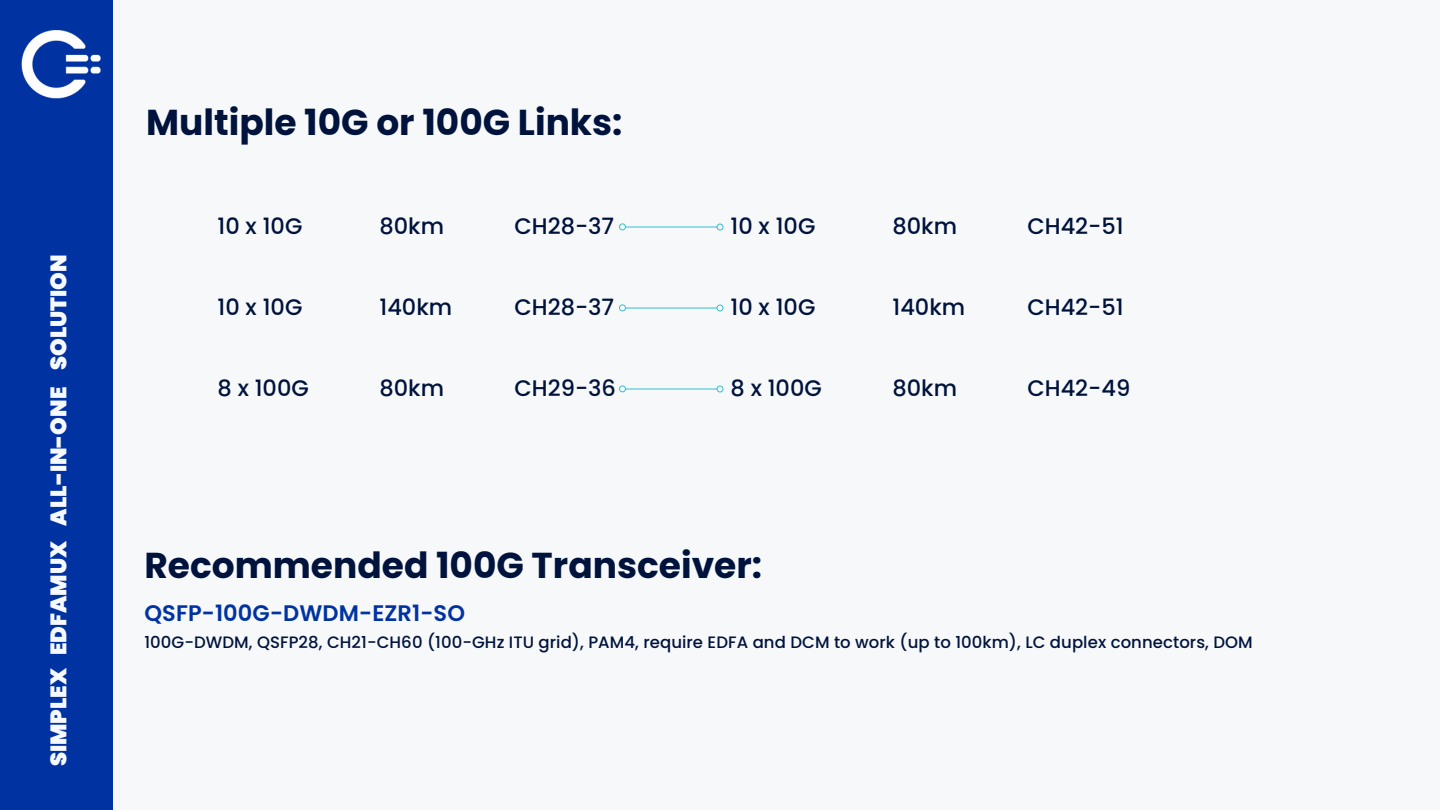
<style>
.page{position:relative;width:1440px;height:810px;background:#fff}
.page>*{position:absolute;margin:0;border:0;box-sizing:border-box;transform-origin:0 0}
.t1{font:700 36px "Poppins";color:#00133d}
.t2{font:500 22.5px "Poppins";color:#00133d}
.t3{font:900 22.5px "Poppins";color:#f6f9ff}
.t4{font:600 22.5px "Poppins";letter-spacing:.005em;color:#0033a1}
.t5{font:500 16.5px "Poppins";letter-spacing:.005em;color:#00133d}
</style>
<div class="page">
<div style="left:4px;top:0;width:1436px;height:810px;background:#f7f8f9"></div>
<div style="left:0;top:0;width:112px;height:810px;background:#0033a1"></div>
<img style="left:21px;top:30px;width:80px;height:69px">
<hr style="left:626px;top:308px;width:91px;height:1px;background:#32c0cf">
<svg style="left:717px;top:305px;width:6px;height:6px"></svg>
<div style="left:619px;top:304px;width:7px;height:7px;border:1px solid #32c0cf;border-radius:50%"></div>
<hr style="left:626px;top:389px;width:91px;height:1px;background:#32c0cf">
<svg style="left:717px;top:386px;width:6px;height:6px"></svg>
<div style="left:619px;top:386px;width:7px;height:6px;border:1px solid #32c0cf;border-radius:50%"></div>
<hr style="left:626px;top:227px;width:91px;height:1px;background:#32c0cf">
<svg style="left:717px;top:224px;width:6px;height:6px"></svg>
<div style="left:619px;top:223px;width:7px;height:7px;border:1px solid #32c0cf;border-radius:50%"></div>
<h2 class="t3" style="left:45px;top:766px;width:513px;rotate:-90deg">SIMPLEX EDFAMUX ALL-IN-ONE SOLUTION</h2>
<h1 class="t1" style="left:146px;top:102px;width:478px">Multiple 10G or 100G Links:</h1>
<h2 class="t2" style="left:218px;top:213px;width:86px">10 x 10G</h2>
<h2 class="t2" style="left:380px;top:213px;width:66px">80km</h2>
<h2 class="t2" style="left:514px;top:213px;width:101px">CH28-37</h2>
<h2 class="t2" style="left:730px;top:213px;width:86px">10 x 10G</h2>
<h2 class="t2" style="left:893px;top:213px;width:66px">80km</h2>
<h2 class="t2" style="left:1028px;top:213px;width:98px">CH42-51</h2>
<h2 class="t2" style="left:218px;top:294px;width:86px">10 x 10G</h2>
<h2 class="t2" style="left:380px;top:294px;width:74px">140km</h2>
<h2 class="t2" style="left:515px;top:294px;width:101px">CH28-37</h2>
<h2 class="t2" style="left:731px;top:294px;width:86px">10 x 10G</h2>
<h2 class="t2" style="left:893px;top:294px;width:74px">140km</h2>
<h2 class="t2" style="left:1028px;top:294px;width:98px">CH42-51</h2>
<h2 class="t2" style="left:218px;top:375px;width:93px">8 x 100G</h2>
<h2 class="t2" style="left:380px;top:375px;width:66px">80km</h2>
<h2 class="t2" style="left:515px;top:375px;width:103px">CH29-36</h2>
<h2 class="t2" style="left:731px;top:375px;width:93px">8 x 100G</h2>
<h2 class="t2" style="left:893px;top:375px;width:66px">80km</h2>
<h2 class="t2" style="left:1028px;top:375px;width:104px">CH42-49</h2>
<h1 class="t1" style="left:144px;top:544px;width:619px">Recommended 100G Transceiver:</h1>
<h2 class="t4" style="left:144px;top:600px;width:322px">QSFP-100G-DWDM-EZR1-SO</h2>
<p class="t5" style="left:144px;top:633px;width:1110px">100G-DWDM, QSFP28, CH21-CH60 (100-GHz ITU grid), PAM4, require EDFA and DCM to work (up to 100km), LC duplex connectors, DOM</p>
</div>
